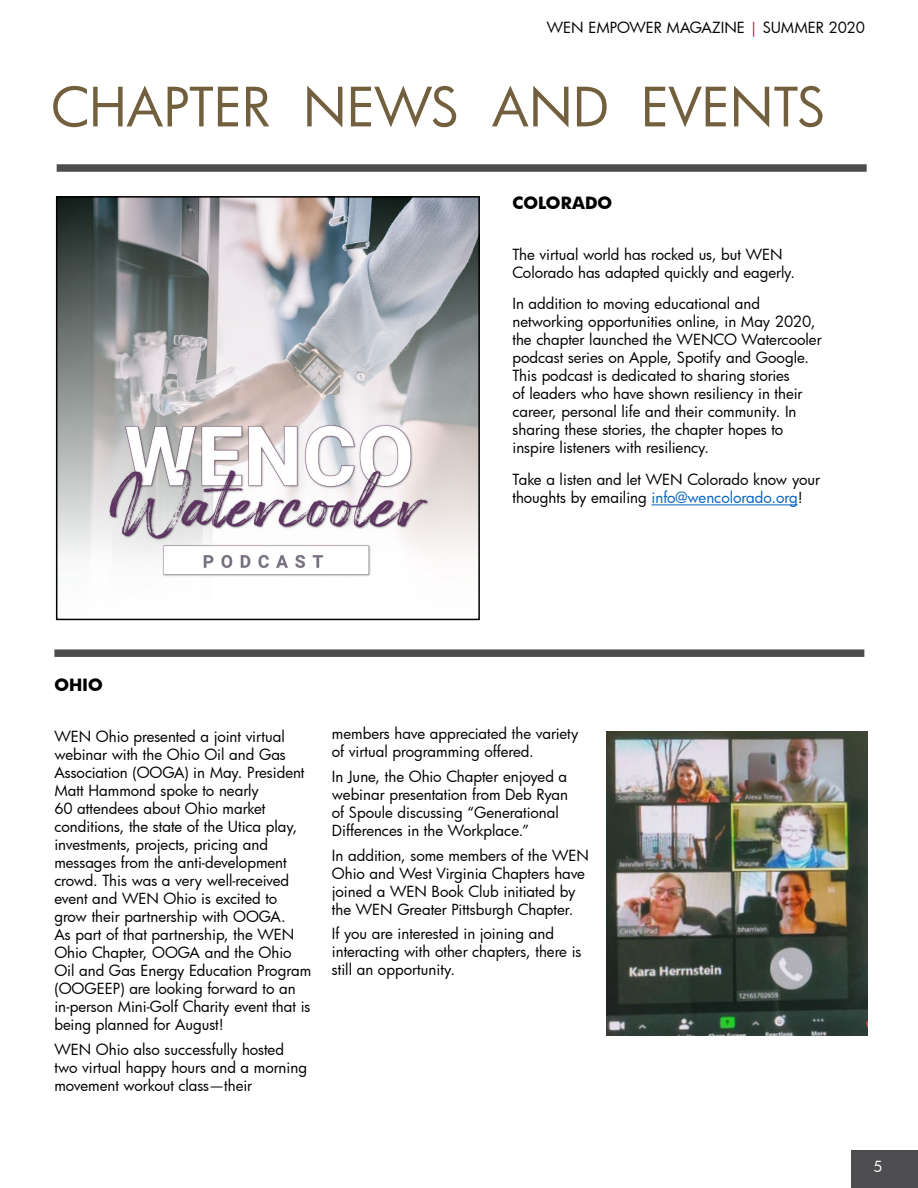
<style>
.page{position:relative;width:918px;height:1188px;background:#fff}
.page>*{position:absolute;margin:0;border:0;box-sizing:border-box;transform-origin:0 0}
.t1{font:52.65px "Futura";color:#725f3d}
.t2{font:700 16.5px "Futura";letter-spacing:.005em;color:#000}
.t3{font:15px/18px "Futura";color:#000}
.t4{font:15px "Futura";color:#fff}
.s1{color:#c00630}
.s2{color:#0563c1}
</style>
<div class="page">
<div style="left:851px;top:1150px;width:67px;height:38px;background:#4d4d4f"></div>
<div style="left:54px;top:649px;width:810px;height:8px;background:#4d4d4f"></div>
<div style="left:57px;top:164px;width:810px;height:8px;background:#4d4d4f"></div>
<img style="left:606px;top:731px;width:261px;height:304px">
<hr style="left:652px;top:504px;width:146px;height:1px;background:#0563c1">
<img style="left:59px;top:199px;width:418px;height:378px">
<div style="left:56px;top:196px;width:424px;height:424px;border:2px solid #000"></div>
<p class="t3" style="left:547px;top:18px;width:320px">WEN EMPOWER MAGAZINE <span class="s1">|</span> SUMMER 2020</p>
<h1 class="t1" style="left:51px;top:71px;width:776px">CHAPTER NEWS AND EVENTS</h1>
<p class="t2" style="left:512px;top:191px;width:101px">COLORADO</p>
<p class="t3" style="left:512px;top:245px;width:284px">The virtual world has rocked us, but WEN<br>Colorado has adapted quickly and eagerly.</p>
<p class="t3" style="left:512px;top:295px;width:311px">In addition to moving educational and networking opportunities online, in May 2020, the chapter launched the WENCO Watercooler podcast series on Apple, Spotify and Google.<br>This podcast is dedicated to sharing stories<br>of leaders who have shown resiliency in their career, personal life and their community. In sharing these stories, the chapter hopes to inspire listeners with resiliency.</p>
<p class="t3" style="left:512px;top:470px;width:309px">Take a listen and let WEN Colorado know your thoughts by emailing <span class="s2">info@wencolorado.org</span>!</p>
<p class="t2" style="left:54px;top:673px;width:50px">OHIO</p>
<p class="t3" style="left:54px;top:727px;width:258px">WEN Ohio presented a joint virtual webinar with the Ohio Oil and Gas Association (OOGA) in May. President Matt Hammond spoke to nearly<br>60 attendees about Ohio market conditions, the state of the Utica play, investments, projects, pricing and messages from the anti-development crowd. This was a very well-received event and WEN Ohio is excited to grow their partnership with OOGA.<br>As part of that partnership, the WEN Ohio Chapter, OOGA and the Ohio Oil and Gas Energy Education Program (OOGEEP) are looking forward to an in-person Mini-Golf Charity event that is being planned for August!</p>
<p class="t3" style="left:54px;top:1040px;width:254px">WEN Ohio also successfully hosted two virtual happy hours and a morning movement workout class—their</p>
<p class="t3" style="left:332px;top:724px;width:248px">members have appreciated the variety of virtual programming offered.</p>
<p class="t3" style="left:332px;top:767px;width:238px">In June, the Ohio Chapter enjoyed a webinar presentation from Deb Ryan of Spoule discussing “Generational Differences in the Workplace.”</p>
<p class="t3" style="left:332px;top:846px;width:259px">In addition, some members of the WEN Ohio and West Virginia Chapters have joined a WEN Book Club initiated by the WEN Greater Pittsburgh Chapter.</p>
<p class="t3" style="left:332px;top:924px;width:251px">If you are interested in joining and interacting with other chapters, there is still an opportunity.</p>
<p class="t4" style="left:874px;top:1156px;width:11px">5</p>
</div>
